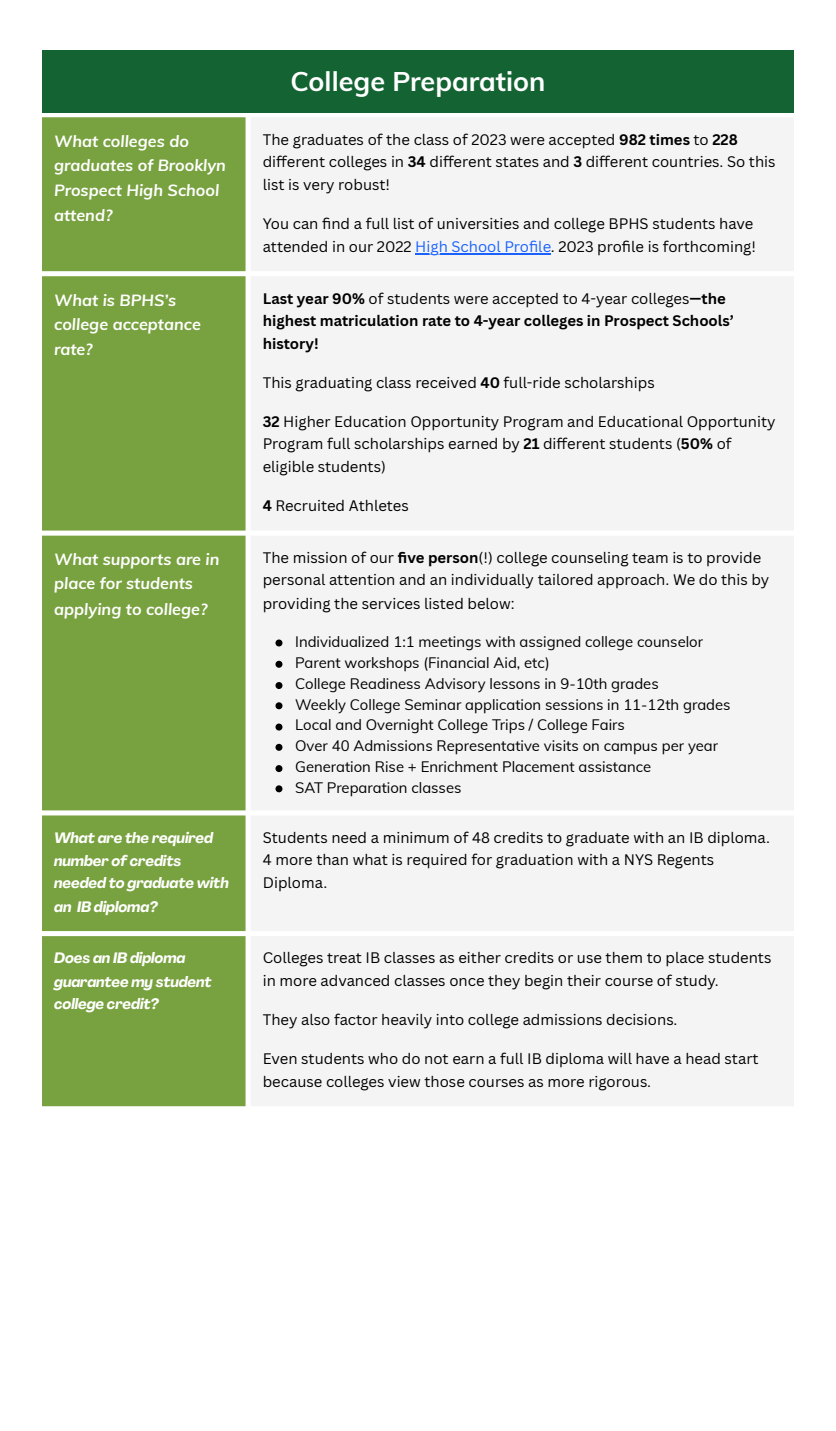
<style>
.page{position:relative;width:836px;height:1431px;background:#fff}
.page>*{position:absolute;margin:0;border:0;box-sizing:border-box;transform-origin:0 0}
.t1{font:700 27px "Muli";color:#fff}
.t2{font:italic 700 16.2px/24.8px "Muli";color:#fff}
.t3{font:14.85px/22.8px "Canva Sans";color:#000}
.t4{font:14.85px "Muli";color:#000}
.t5{font:700 14.85px/22.8px "Canva Sans";color:#000}
.t6{font:italic 700 14.85px/23px "Agrandir";color:#fff}
.s1{font-weight:700}
.s2{color:#1a62ff}
.s3{font-weight:400}
</style>
<div class="page">
<div style="left:42px;top:50px;width:751px;height:62px;background:#146333"></div>
<div style="left:42px;top:117px;width:203px;height:989px;background:#78a13f"></div>
<div style="left:251px;top:118px;width:542px;height:988px;background:#f4f4f4"></div>
<hr style="left:415px;top:253px;width:136px;height:1px;background:#1a62ff">
<svg style="left:275px;top:640px;width:7px;height:6px"></svg>
<svg style="left:275px;top:661px;width:7px;height:7px"></svg>
<svg style="left:275px;top:682px;width:7px;height:7px"></svg>
<svg style="left:275px;top:702px;width:7px;height:7px"></svg>
<svg style="left:275px;top:724px;width:7px;height:7px"></svg>
<svg style="left:275px;top:744px;width:7px;height:7px"></svg>
<svg style="left:275px;top:765px;width:7px;height:7px"></svg>
<svg style="left:275px;top:785px;width:7px;height:7px"></svg>
<p class="t1" style="left:290px;top:63px;width:256px">College Preparation</p>
<p class="t2" style="left:54px;top:128px;width:173px">What colleges do graduates of Brooklyn<br>Prospect High School attend?</p>
<p class="t3" style="left:263px;top:127px;width:514px">The graduates of the class of 2023 were accepted <span class="s1">982 times</span> to <span class="s1">228 </span>different colleges in <span class="s1">34</span> different states and <span class="s1">3</span> different countries. So this list is very robust!</p>
<p class="t3" style="left:263px;top:211px;width:495px;line-height:23.2px">You can fi nd a full list of universities and college BPHS students have attended in our 2022 <span class="s2">High School Profi le</span>. 2023 profi le is forthcoming!</p>
<p class="t2" style="left:54px;top:287px;width:148px">What is BPHS’s college acceptance rate?</p>
<h1 class="t5" style="left:263px;top:286px;width:472px">Last year 90% <span class="s3">of students were accepted to 4-year colleges</span>—the highest matriculation rate to 4-year colleges in Prospect Schools’ history!</h1>
<p class="t3" style="left:263px;top:370px;width:393px">This graduating class received <span class="s1">40</span> full-ride scholarships</p>
<h1 class="t3" style="left:263px;top:410px;width:514px;line-height:22.4px"><span class="s1">32</span> Higher Education Opportunity Program and Educational Opportunity<br>Program full scholarships earned by <span class="s1">21</span> different students (<span class="s1">50%</span> of eligible students)</h1>
<h1 class="t3" style="left:263px;top:494px;width:147px"><span class="s1">4</span> Recruited Athletes</h1>
<p class="t2" style="left:54px;top:547px;width:167px">What supports are in place for students applying to college?</p>
<p class="t3" style="left:263px;top:546px;width:508px">The mission of our <span class="s1">five person</span>(!) college counseling team is to provide personal attention and an individually tailored approach. We do this by providing the services listed below:</p>
<p class="t4" style="left:295px;top:632px;width:409px">Individualized 1:1 meetings with assigned college counselor</p>
<p class="t4" style="left:295px;top:653px;width:256px">Parent workshops (Financial Aid, etc)</p>
<p class="t4" style="left:295px;top:674px;width:365px">College Readiness Advisory lessons in 9-10th grades</p>
<p class="t4" style="left:295px;top:695px;width:437px">Weekly College Seminar application sessions in 11-12th grades</p>
<p class="t4" style="left:295px;top:715px;width:331px">Local and Overnight College Trips / College Fairs</p>
<p class="t4" style="left:295px;top:736px;width:424px">Over 40 Admissions Representative visits on campus per year</p>
<p class="t4" style="left:295px;top:757px;width:357px">Generation Rise + Enrichment Placement assistance</p>
<p class="t4" style="left:295px;top:778px;width:168px">SAT Preparation classes</p>
<p class="t6" style="left:54px;top:828px;width:176px">What are the required number of credits needed to graduate with an IB diploma?</p>
<p class="t3" style="left:263px;top:826px;width:509px">Students need a minimum of 48 credits to graduate with an IB diploma.<br>4 more than what is required for graduation with a NYS Regents<br>Diploma.</p>
<p class="t6" style="left:54px;top:948px;width:159px">Does an IB diploma guarantee my student college credit?</p>
<p class="t3" style="left:263px;top:947px;width:510px;line-height:22.4px">Colleges treat IB classes as either credits or use them to place students in more advanced classes once they begin their course of study.</p>
<p class="t3" style="left:263px;top:1008px;width:416px">They also factor heavily into college admissions decisions.</p>
<p class="t3" style="left:263px;top:1046px;width:497px;line-height:23.2px">Even students who do not earn a full IB diploma will have a head start because colleges view those courses as more rigorous.</p>
</div>
